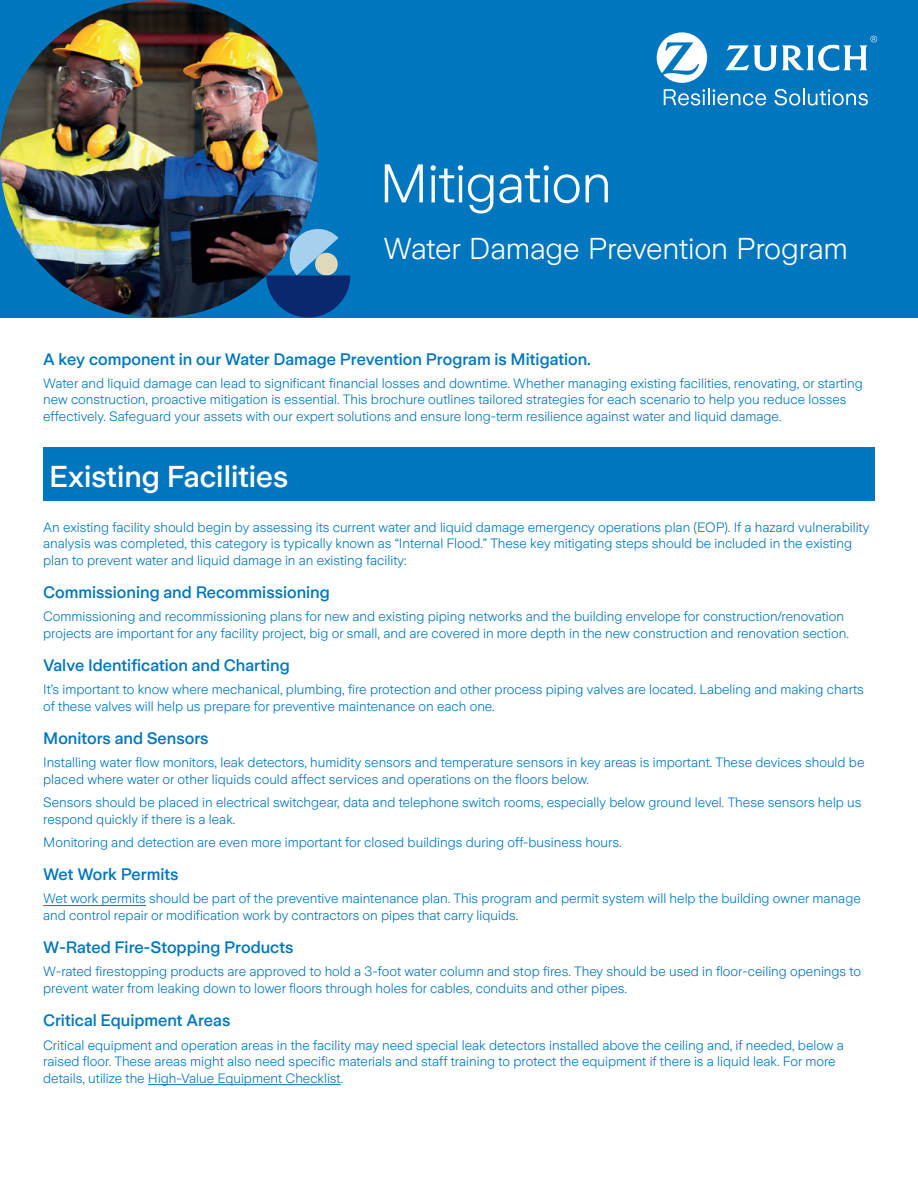
<style>
.page{position:relative;width:918px;height:1188px;background:#fff}
.page>*{position:absolute;margin:0;border:0;box-sizing:border-box;transform-origin:0 0}
.t1{font:300 54px "Zurich Sans";letter-spacing:-.015em;color:#fff}
.t2{font:300 30px "Zurich Sans";letter-spacing:-.01em;color:#fff}
.t3{font:500 30px "Zurich Sans";color:#fff}
.t4{font:500 16.5px "Zurich Sans";color:#0076be}
.t5{font:300 13.5px/16.5px "Zurich Sans";color:#0076be}
</style>
<div class="page">
<hr style="left:43px;top:905px;width:103px;height:1px;background:#0076be">
<hr style="left:148px;top:1084px;width:193px;height:1px;background:#0076be">
<div style="left:43px;top:447px;width:832px;height:54px;background:#0076be"></div>
<div style="left:0;top:0;width:918px;height:318px;background:#0076be"></div>
<img style="left:0;top:0;width:318px;height:318px;border-radius:159px">
<svg style="left:725px;top:36px;width:152px;height:35px"></svg>
<svg style="left:657px;top:32px;width:50px;height:51px"></svg>
<svg style="left:664px;top:89px;width:102px;height:17px"></svg>
<svg style="left:774px;top:89px;width:94px;height:17px"></svg>
<svg style="left:266px;top:226px;width:84px;height:92px"></svg>
<h1 class="t1" style="left:379px;top:154px;width:234px">Mitigation</h1>
<h2 class="t2" style="left:383px;top:232px;width:466px">Water Damage Prevention Program</h2>
<p class="t4" style="left:43px;top:350px;width:549px">A key component in our Water Damage Prevention Program is Mitigation.</p>
<p class="t5" style="left:43px;top:375px;width:821px">Water and liquid damage can lead to significant financial losses and downtime. Whether managing existing facilities, renovating, or starting new construction, proactive mitigation is essential. This brochure outlines tailored strategies for each scenario to help you reduce losses effectively. Safeguard your assets with our expert solutions and ensure long-term resilience against water and liquid damage.</p>
<h2 class="t3" style="left:49px;top:461px;width:241px">Existing Facilities</h2>
<p class="t5" style="left:43px;top:519px;width:828px">An existing facility should begin by assessing its current water and liquid damage emergency operations plan (EOP). If a hazard vulnerability analysis was completed, this category is typically known as “Internal Flood.” These key mitigating steps should be included in the existing plan to prevent water and liquid damage in an existing facility:</p>
<p class="t4" style="left:43px;top:583px;width:288px">Commissioning and Recommissioning</p>
<p class="t5" style="left:43px;top:609px;width:807px">Commissioning and recommissioning plans for new and existing piping networks and the building envelope for construction/renovation projects are important for any facility project, big or small, and are covered in more depth in the new construction and renovation section.</p>
<p class="t4" style="left:43px;top:656px;width:248px">Valve Identification and Charting</p>
<p class="t5" style="left:43px;top:682px;width:822px">It’s important to know where mechanical, plumbing, fire protection and other process piping valves are located. Labeling and making charts of these valves will help us prepare for preventive maintenance on each one.</p>
<p class="t4" style="left:43px;top:729px;width:167px">Monitors and Sensors</p>
<p class="t5" style="left:43px;top:755px;width:823px">Installing water flow monitors, leak detectors, humidity sensors and temperature sensors in key areas is important. These devices should be placed where water or other liquids could affect services and operations on the floors below.</p>
<p class="t5" style="left:43px;top:794px;width:820px">Sensors should be placed in electrical switchgear, data and telephone switch rooms, especially below ground level. These sensors help us respond quickly if there is a leak.</p>
<p class="t5" style="left:43px;top:834px;width:580px">Monitoring and detection are even more important for closed buildings during off-business hours.</p>
<p class="t4" style="left:43px;top:866px;width:137px">Wet Work Permits</p>
<p class="t5" style="left:43px;top:891px;width:819px">Wet work permits should be part of the preventive maintenance plan. This program and permit system will help the building owner manage and control repair or modification work by contractors on pipes that carry liquids.</p>
<p class="t4" style="left:43px;top:939px;width:252px">W-Rated Fire-Stopping Products</p>
<p class="t5" style="left:43px;top:964px;width:820px">W-rated firestopping products are approved to hold a 3-foot water column and stop fires. They should be used in floor-ceiling openings to prevent water from leaking down to lower floors through holes for cables, conduits and other pipes.</p>
<p class="t4" style="left:43px;top:1012px;width:189px">Critical Equipment Areas</p>
<p class="t5" style="left:43px;top:1037px;width:802px">Critical equipment and operation areas in the facility may need special leak detectors installed above the ceiling and, if needed, below a raised floor. These areas might also need specific materials and staff training to protect the equipment if there is a liquid leak. For more details, utilize the High-Value Equipment Checklist.</p>
</div>
